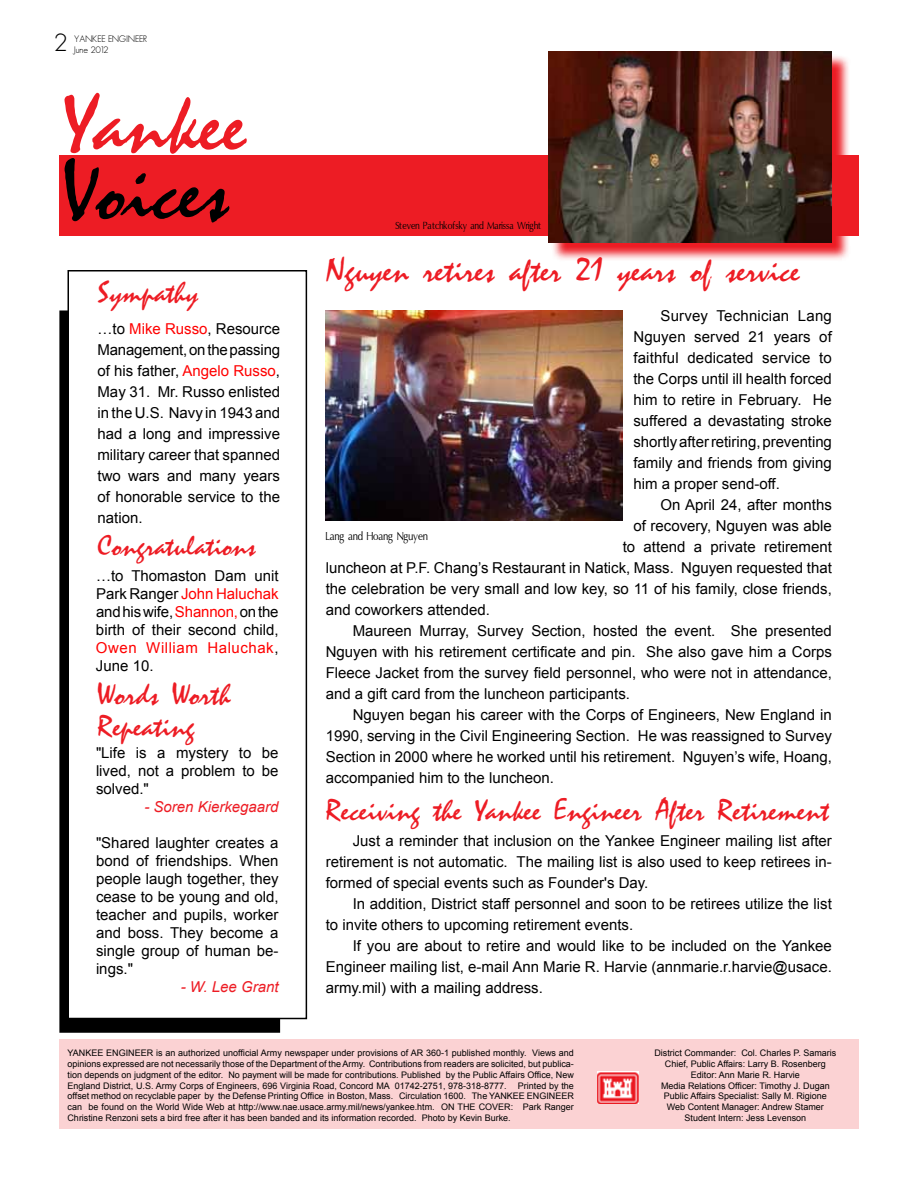
<style>
.page{position:relative;width:918px;height:1188px;background:#fff}
.page>*{position:absolute;margin:0;border:0;box-sizing:border-box;transform-origin:0 0}
.t1{font:75px "Mistral AV";color:#ed1c24}
.t2{font:75px "Mistral AV";color:#000}
.t3{font:30px "Mistral AV";color:#ed1c24}
.t4{font:27px/32.4px "Mistral AV";color:#ed1c24}
.t5{font:25.5px "Mistral AV";color:#ed1c24}
.t6{font:300 24px "Futura";color:#000}
.t7{font:15px/21px "Arial";color:#000;text-align:justify}
.t8{font:italic 15px "Arial";color:#ed1c24}
.t9{font:13.5px "Oxford Th";color:#000}
.t10{font:12px "Oxford Th";color:#000}
.t11{font:9px/10.8px "Arial";color:#000;text-align:justify}
.t12{font:300 9px/10.8px "Futura";color:#000}
.s1{color:#f00}
</style>
<div class="page">
<div style="left:60px;top:311px;width:219px;height:721px;background:#000"></div>
<div style="left:68px;top:271px;width:238px;height:747px;background:#fff"></div>
<div style="left:68px;top:270px;width:239px;height:749px;border:2px solid #000"></div>
<div style="left:59px;top:155px;width:800px;height:81px;background:#ed1c24"></div>
<div style="left:59px;top:1039px;width:800px;height:90px;background:#fbd2d3"></div>
<img style="left:597px;top:1072px;width:41px;height:32px">
<img style="left:326px;top:310px;width:297px;height:210px">
<svg style="left:553px;top:56px;width:296px;height:204px"></svg>
<img style="left:549px;top:52px;width:283px;height:191px">
<h3 class="t6" style="left:54px;top:27px;width:14px">2</h3>
<p class="t12" style="left:74px;top:33px;width:74px">YANKEE ENGINEER<br>June 2012</p>
<h1 class="t1" style="left:63px;top:69px;width:185px">Yankee</h1>
<h1 class="t2" style="left:63px;top:137px;width:168px">Voices</h1>
<h3 class="t4" style="left:98px;top:277px;width:102px">Sympathy</h3>
<p class="t7" style="left:98px;top:318px;width:184px">…to <span class="s1">Mike Russo</span>, Resource Management, on the passing of his father, <span class="s1">Angelo Russo</span>, May 31. Mr. Russo enlisted in the U.S. Navy in 1943 and had a long and impressive military career that spanned two wars and many years of honorable service to the nation.</p>
<h3 class="t5" style="left:98px;top:528px;width:160px">Congratulations</h3>
<p class="t7" style="left:96px;top:567px;width:184px;line-height:18px">…to Thomaston Dam unit Park Ranger <span class="s1">John Haluchak </span>and his wife, <span class="s1">Shannon,</span> on the birth of their second child, <span class="s1">Owen William Haluchak</span>, June 10.</p>
<h3 class="t4" style="left:98px;top:678px;width:135px">Words Worth<br>Repeating</h3>
<p class="t7" style="left:96px;top:744px;width:184px;line-height:18px">"Life is a mystery to be lived, not a problem to be solved."</p>
<p class="t8" style="left:144px;top:797px;width:136px">- Soren Kierkegaard</p>
<p class="t7" style="left:96px;top:834px;width:184px;line-height:18px">"Shared laughter creates a bond of friendships. When people laugh together, they cease to be young and old, teacher and pupils, worker and boss. They become a single group of human be&shy;ings."</p>
<p class="t8" style="left:181px;top:977px;width:99px">- W. Lee Grant</p>
<p class="t10" style="left:395px;top:220px;width:147px">Steven Patchkofsky and Marissa Wright</p>
<h2 class="t3" style="left:326px;top:249px;width:476px">Nguyen retires after 21 years of service</h2>
<p class="t7" style="left:633px;top:306px;width:200px;text-indent:27px">Survey Technician Lang Nguyen served 21 years of faithful dedicated service to the Corps until ill health forced him to retire in February. He suffered a devastating stroke shortly after retiring, preventing family and friends from giving him a proper send-off.</p>
<p class="t7" style="left:660px;top:495px;width:173px">On April 24, after months</p>
<p class="t7" style="left:633px;top:516px;width:200px">of recovery, Nguyen was able</p>
<p class="t7" style="left:623px;top:537px;width:211px">to attend a private retirement</p>
<p class="t7" style="left:326px;top:558px;width:508px">luncheon at P.F. Chang’s Restaurant in Natick, Mass. Nguyen requested that</p>
<p class="t7" style="left:326px;top:579px;width:508px">the celebration be very small and low key, so 11 of his family, close friends,</p>
<p class="t7" style="left:326px;top:600px;width:166px">and coworkers attended.</p>
<p class="t7" style="left:353px;top:621px;width:481px">Maureen Murray, Survey Section, hosted the event. She presented</p>
<p class="t7" style="left:326px;top:642px;width:508px">Nguyen with his retirement certificate and pin. She also gave him a Corps</p>
<p class="t7" style="left:326px;top:663px;width:508px">Fleece Jacket from the survey field personnel, who were not in attendance,</p>
<p class="t7" style="left:326px;top:684px;width:306px">and a gift card from the luncheon participants.</p>
<p class="t7" style="left:353px;top:705px;width:481px">Nguyen began his career with the Corps of Engineers, New England in</p>
<p class="t7" style="left:326px;top:726px;width:508px">1990, serving in the Civil Engineering Section. He was reassigned to Survey</p>
<p class="t7" style="left:326px;top:747px;width:508px">Section in 2000 where he worked until his retirement. Nguyen’s wife, Hoang,</p>
<p class="t7" style="left:326px;top:768px;width:230px">accompanied him to the luncheon.</p>
<p class="t9" style="left:326px;top:529px;width:103px">Lang and Hoang Nguyen</p>
<h3 class="t4" style="left:326px;top:794px;width:505px">Receiving the Yankee Engineer After Retirement</h3>
<p class="t7" style="left:326px;top:830px;width:508px;text-indent:27px">Just a reminder that inclusion on the Yankee Engineer mailing list after retirement is not automatic. The mailing list is also used to keep retirees in&shy;formed of special events such as Founder's Day.</p>
<p class="t7" style="left:326px;top:893px;width:508px;text-indent:27px">In addition, District staff personnel and soon to be retirees utilize the list to invite others to upcoming retirement events.</p>
<p class="t7" style="left:326px;top:935px;width:508px;text-indent:27px">If you are about to retire and would like to be included on the Yankee Engineer mailing list, e-mail Ann Marie R. Harvie (annmarie.r.harvie@usace. army.mil) with a mailing address.</p>
<p class="t11" style="left:68px;top:1048px;width:508px">YANKEE ENGINEER is an authorized unofficial Army newspaper under provisions of AR 360-1 published monthly. Views and opinions expressed are not necessarily those of the Department of the Army. Contributions from readers are solicited, but publica&shy;tion depends on judgment of the editor. No payment will be made for contributions. Published by the Public Affairs Office, New England District, U.S. Army Corps of Engineers, 696 Virginia Road, Concord MA 01742-2751, 978-318-8777. Printed by the offset method on recyclable paper by the Defense Printing Office in Boston, Mass. Circulation 1600. The YANKEE ENGINEER can be found on the World Wide Web at http://www.nae.usace.army.mil/news/yankee.htm. ON THE COVER: Park Ranger Christine Renzoni sets a bird free after it has been banded and its information recorded. Photo by Kevin Burke.</p>
<p class="t11" style="left:654px;top:1048px;width:183px;text-align:center">District Commander: Col. Charles P. Samaris Chief, Public Affairs: Larry B. Rosenberg Editor: Ann Marie R. Harvie<br>Media Relations Officer: Timothy J. Dugan Public Affairs Specialist: Sally M. Rigione Web Content Manager: Andrew Stamer Student Intern: Jess Levenson</p>
</div>
